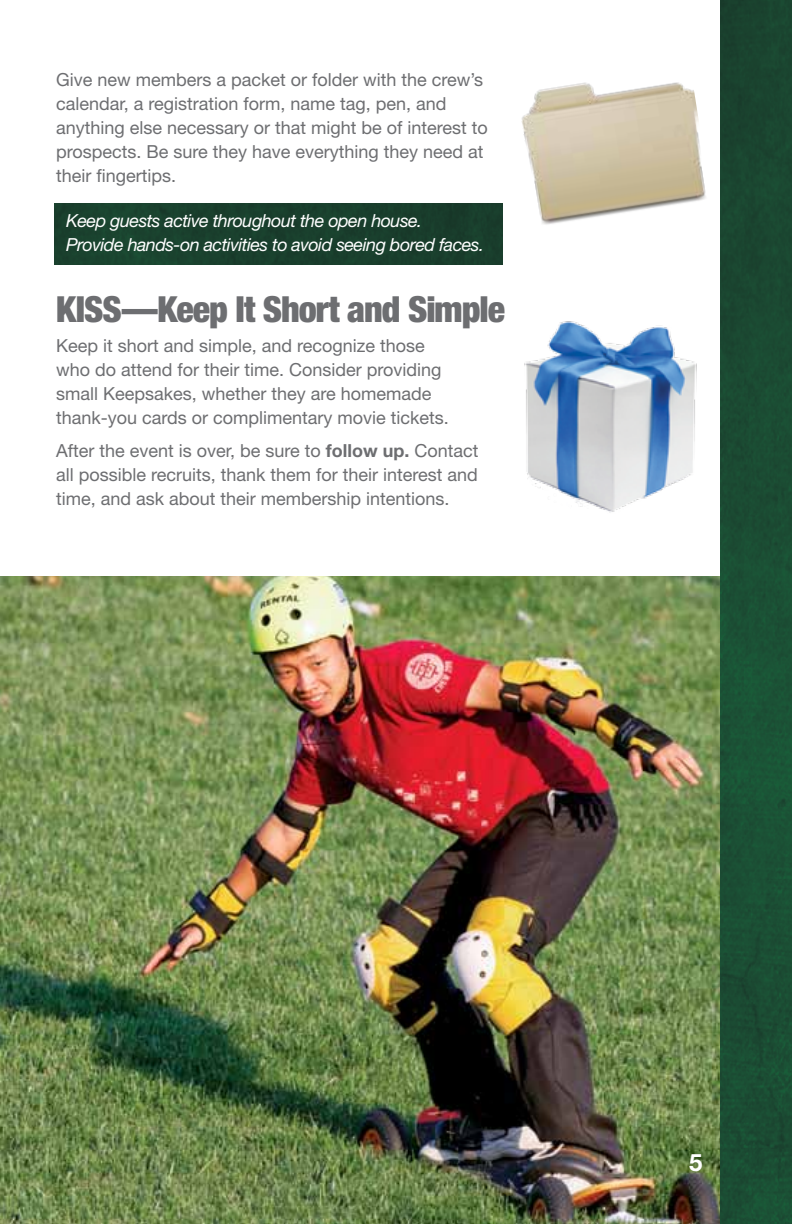
<style>
.page{position:relative;width:792px;height:1224px;background:#fff}
.page>*{position:absolute;margin:0;border:0;box-sizing:border-box;transform-origin:0 0}
.t1{font:900 condensed 36px "Helvetica Neue";letter-spacing:-.025em;color:#6d6e71}
.t2{font:700 24px "Helvetica Neue";color:#fff}
.t3{font:18px/24px "Helvetica Neue";color:#6d6e71}
.t4{font:italic 18px/24px "Helvetica Neue";letter-spacing:-.03em;color:#fff}
.s1{font-weight:700}
</style>
<div class="page">
<img style="left:720px;top:0;width:72px;height:1224px">
<img style="left:524px;top:321px;width:173px;height:192px">
<img style="left:0;top:576px;width:720px;height:648px">
<img style="left:521px;top:82px;width:185px;height:143px">
<div style="left:54px;top:203px;width:449px;height:61px;background:#1a3f2d"></div>
<p class="t3" style="left:56px;top:68px;width:433px">Give new members a packet or folder with the crew’s calendar, a registration form, name tag, pen, and anything else necessary or that might be of interest to prospects. Be sure they have everything they need at their fingertips.</p>
<p class="t4" style="left:66px;top:208px;width:420px">Keep guests active throughout the open house.<br>Provide hands-on activities to avoid seeing bored faces.</p>
<h1 class="t1" style="left:56px;top:287px;width:450px">KISS—Keep It Short and Simple</h1>
<p class="t3" style="left:56px;top:334px;width:394px">Keep it short and simple, and recognize those who do attend for their time. Consider providing small Keepsakes, whether they are homemade thank-you cards or complimentary movie tickets.</p>
<p class="t3" style="left:56px;top:439px;width:424px;text-align:justify">After the event is over, be sure to <span class="s1">follow up.</span> Contact all possible recruits, thank them for their interest and time, and ask about their membership intentions.</p>
<h2 class="t2" style="left:689px;top:1147px;width:15px">5</h2>
</div>
